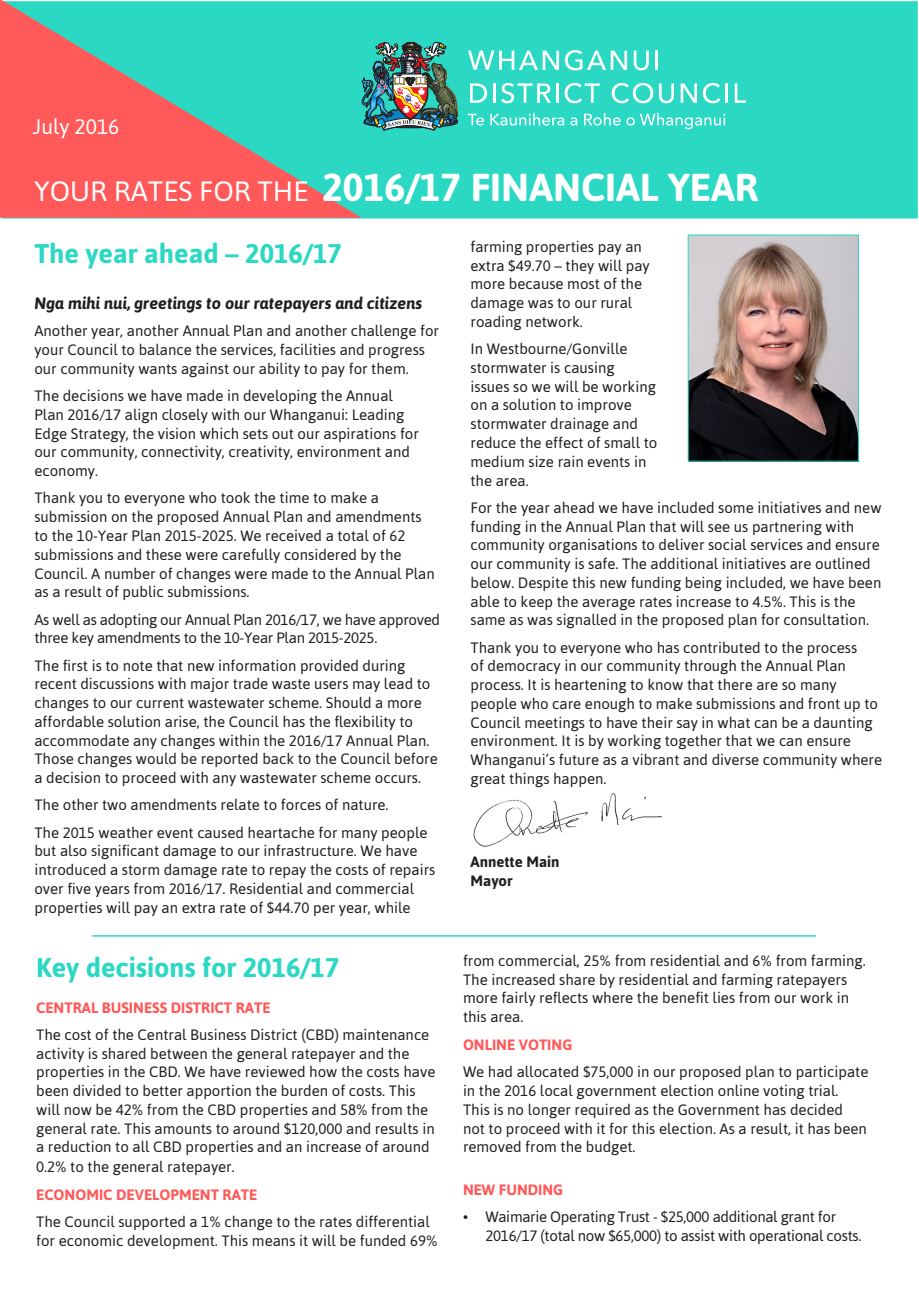
<style>
.page{position:relative;width:919px;height:1289px;background:#fff}
.page>*{position:absolute;margin:0;border:0;box-sizing:border-box;transform-origin:0 0}
.t1{font:700 38.85px "Asap";color:#fff}
.t2{font:700 27px "Asap";color:#2bd8c4}
.t3{font:21px "Asap";color:#fff}
.t4{font:italic 700 16.5px "Asap";color:#231f20}
.t5{font:15px/18.8px "Asap";color:#231f20}
.t6{font:15px/18.8px "Asap";letter-spacing:-.02em;color:#231f20}
.Body_Copy{font:700 15px "Asap";color:#ff5959}
.t7{font:700 15px "Asap";color:#231f20}
.s1{font-weight:400;font-size:27.9px}
</style>
<div class="page">
<div style="left:0;top:0;width:918px;height:220px;background:#2bd8c4;border:1px solid #fff"></div>
<svg style="left:0;top:0;width:362px;height:218px"></svg>
<svg style="left:468px;top:50px;width:159px;height:20px"></svg>
<svg style="left:633px;top:51px;width:15px;height:19px"></svg>
<hr style="left:655px;top:51px;width:3px;height:19px;background:#fff">
<svg style="left:470px;top:83px;width:17px;height:20px"></svg>
<hr style="left:493px;top:83px;width:2px;height:20px;background:#fff">
<svg style="left:501px;top:83px;width:50px;height:20px"></svg>
<hr style="left:556px;top:83px;width:2px;height:20px;background:#fff">
<svg style="left:564px;top:83px;width:35px;height:20px"></svg>
<svg style="left:611px;top:83px;width:42px;height:20px"></svg>
<svg style="left:659px;top:83px;width:15px;height:20px"></svg>
<svg style="left:680px;top:83px;width:40px;height:20px"></svg>
<hr style="left:725px;top:83px;width:2px;height:20px;background:#fff">
<svg style="left:734px;top:83px;width:12px;height:20px"></svg>
<svg style="left:468px;top:114px;width:16px;height:12px"></svg>
<svg style="left:490px;top:113px;width:74px;height:13px"></svg>
<svg style="left:570px;top:117px;width:7px;height:9px"></svg>
<svg style="left:584px;top:113px;width:36px;height:13px"></svg>
<svg style="left:626px;top:113px;width:99px;height:16px"></svg>
<img style="left:361px;top:41px;width:97px;height:126px">
<img style="left:473px;top:793px;width:189px;height:54px">
<img style="left:689px;top:237px;width:167px;height:222px">
<hr style="left:92px;top:935px;width:723px;height:1px;background:#2bd8c4">
<p class="t3" style="left:33px;top:114px;width:88px">July 2016</p>
<p class="t1" style="left:34px;top:164px;width:726px"><span class="s1">YOUR RATES FOR THE</span> 2016/17 FINANCIAL YEAR</p>
<p class="t2" style="left:34px;top:238px;width:309px">The year ahead – 2016/17</p>
<p class="t4" style="left:34px;top:294px;width:389px">Nga mihi nui, greetings to our ratepayers and citizens</p>
<p class="t5" style="left:34px;top:321px;width:406px">Another year, another Annual Plan and another challenge for your Council to balance the services, facilities and progress our community wants against our ability to pay for them.</p>
<p class="t5" style="left:34px;top:386px;width:386px">The decisions we have made in developing the Annual Plan 2016/17 align closely with our Whanganui: Leading Edge Strategy, the vision which sets out our aspirations for our community, connectivity, creativity, environment and economy.</p>
<p class="t5" style="left:34px;top:488px;width:402px">Thank you to everyone who took the time to make a submission on the proposed Annual Plan and amendments to the 10-Year Plan 2015-2025. We received a total of 62 submissions and these were carefully considered by the Council. A number of changes were made to the Annual Plan as a result of public submissions.</p>
<p class="t6" style="left:34px;top:609px;width:407px">As well as adopting our Annual Plan 2016/17, we have approved three key amendments to the 10-Year Plan 2015-2025.</p>
<p class="t5" style="left:34px;top:655px;width:405px">The first is to note that new information provided during recent discussions with major trade waste users may lead to changes to our current wastewater scheme. Should a more affordable solution arise, the Council has the flexibility to accommodate any changes within the 2016/17 Annual Plan.<br>Those changes would be reported back to the Council before a decision to proceed with any wastewater scheme occurs.</p>
<p class="t5" style="left:34px;top:795px;width:355px">The other two amendments relate to forces of nature.</p>
<p class="t5" style="left:34px;top:822px;width:402px">The 2015 weather event caused heartache for many people but also significant damage to our infrastructure. We have introduced a storm damage rate to repay the costs of repairs over five years from 2016/17. Residential and commercial properties will pay an extra rate of $44.70 per year, while</p>
<p class="t2" style="left:36px;top:951px;width:305px">Key decisions for 2016/17</p>
<p class="Body_Copy" style="left:36px;top:998px;width:236px">CENTRAL BUSINESS DISTRICT RATE</p>
<p class="t5" style="left:36px;top:1025px;width:401px">The cost of the Central Business District (CBD) maintenance activity is shared between the general ratepayer and the properties in the CBD. We have reviewed how the costs have been divided to better apportion the burden of costs. This will now be 42% from the CBD properties and 58% from the general rate. This amounts to around $120,000 and results in a reduction to all CBD properties and an increase of around 0.2% to the general ratepayer.</p>
<p class="Body_Copy" style="left:36px;top:1185px;width:223px">ECONOMIC DEVELOPMENT RATE</p>
<p class="t5" style="left:36px;top:1212px;width:403px">The Council supported a 1% change to the rates differential for economic development. This means it will be funded 69%</p>
<p class="t5" style="left:470px;top:237px;width:181px">farming properties pay an extra $49.70 – they will pay more because most of the damage was to our rural roading network.</p>
<p class="t5" style="left:470px;top:339px;width:188px">In Westbourne/Gonville stormwater is causing<br>issues so we will be working on a solution to improve stormwater drainage and reduce the effect of small to medium size rain events in the area.</p>
<p class="t5" style="left:470px;top:498px;width:412px">For the year ahead we have included some initiatives and new funding in the Annual Plan that will see us partnering with community organisations to deliver social services and ensure our community is safe. The additional initiatives are outlined below. Despite this new funding being included, we have been able to keep the average rates increase to 4.5%. This is the same as was signalled in the proposed plan for consultation.</p>
<p class="t5" style="left:470px;top:638px;width:413px">Thank you to everyone who has contributed to the process<br>of democracy in our community through the Annual Plan process. It is heartening to know that there are so many people who care enough to make submissions and front up to Council meetings to have their say in what can be a daunting environment. It is by working together that we can ensure Whanganui’s future as a vibrant and diverse community where great things happen.</p>
<p class="t7" style="left:470px;top:853px;width:91px">Annette Main</p>
<p class="t7" style="left:470px;top:872px;width:44px">Mayor</p>
<p class="t5" style="left:463px;top:951px;width:404px">from commercial, 25% from residential and 6% from farming.<br>The increased share by residential and farming ratepayers more fairly reflects where the benefit lies from our work in this area.</p>
<p class="Body_Copy" style="left:463px;top:1036px;width:111px">ONLINE VOTING</p>
<p class="t5" style="left:463px;top:1062px;width:407px">We had allocated $75,000 in our proposed plan to participate in the 2016 local government election online voting trial.<br>This is no longer required as the Government has decided not to proceed with it for this election. As a result, it has been removed from the budget.</p>
<p class="Body_Copy" style="left:463px;top:1180px;width:102px">NEW FUNDING</p>
<p class="t6" style="left:485px;top:1207px;width:377px;text-indent:-22px">• Waimarie Operating Trust - $25,000 additional grant for<br>2016/17 (total now $65,000) to assist with operational costs.</p>
</div>
